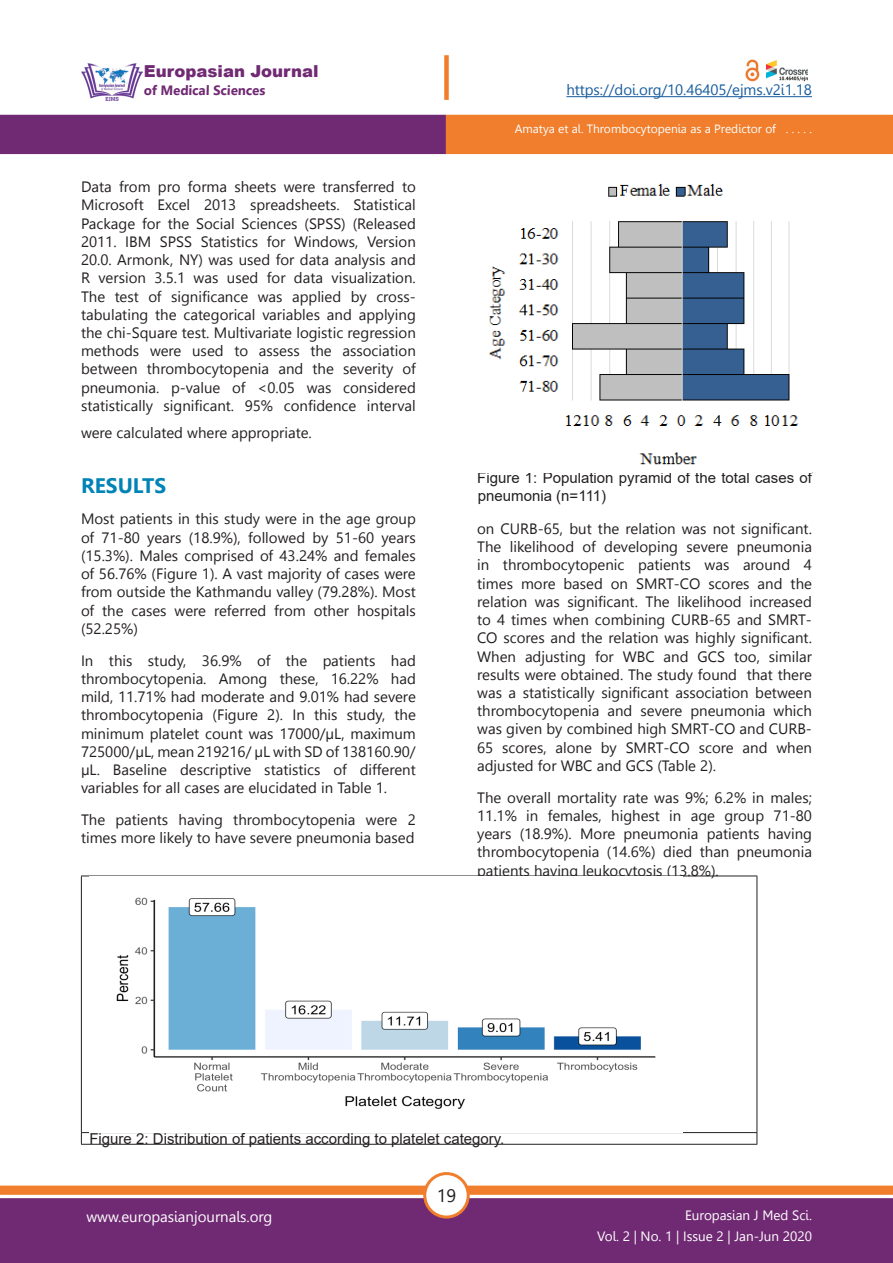
<style>
.page{position:relative;width:893px;height:1263px;background:#fff}
.page>*{position:absolute;margin:0;border:0;box-sizing:border-box;transform-origin:0 0}
.Body_Headings{font:700 21px "Leelawadee UI";color:#0083b6}
.t1{font:18px "Leelawadee";color:#231f20}
.t2{font:900 16.5px "Arial";color:#702a73}
.Body_text{font:15px/18.3px "Leelawadee UI";color:#231f20;text-align:justify}
.t3{font:15px/18.1px "Arial";color:#231f20}
.t4{font:15px "Leelawadee";letter-spacing:-.005em;color:#175d9e}
.t5{font:15px "Leelawadee";color:#fff}
.t6{font:13.5px/21px "Leelawadee";color:#fff;text-align:right}
.t7{font:700 13.5px "Leelawadee UI";color:#702a73}
.t8{font:12px "Leelawadee";color:#fff}
</style>
<div class="page">
<div style="left:0;top:1198px;width:893px;height:65px;background:#702a73;border:2px solid #702a73"></div>
<div style="left:0;top:1185px;width:893px;height:10px;background:#f07e2c;border:1px solid #f07e2c"></div>
<div style="left:425px;top:1173px;width:43px;height:44px;background:#fff;border-radius:50%"></div>
<div style="left:423px;top:1172px;width:47px;height:46px;border:3px solid #f07e2c;border-radius:50%"></div>
<div style="left:0;top:115px;width:446px;height:39px;background:#702a73"></div>
<div style="left:446px;top:115px;width:447px;height:39px;background:#f07e2c"></div>
<div style="left:444px;top:55px;width:5px;height:45px;background:#f07e2c"></div>
<img style="left:745px;top:60px;width:15px;height:21px">
<img style="left:81px;top:63px;width:61px;height:37px">
<hr style="left:566px;top:96px;width:246px;height:1px;background:#175d9e">
<img style="left:766px;top:60px;width:41px;height:21px">
<hr style="left:81px;top:875px;width:676px;height:1px;background:#231f20">
<hr style="left:81px;top:1132px;width:676px;height:1px;background:#231f20">
<hr style="left:81px;top:1144px;width:676px;height:1px;background:#231f20">
<hr style="left:81px;top:876px;width:1px;height:256px;background:#231f20">
<hr style="left:757px;top:876px;width:1px;height:256px;background:#231f20">
<img style="left:116px;top:897px;width:540px;height:212px">
<img style="left:488px;top:183px;width:311px;height:282px">
<p class="t2" style="left:144px;top:59px;width:176px">Europasian Journal</p>
<p class="t7" style="left:144px;top:80px;width:123px">of Medical Sciences</p>
<p class="t4" style="left:566px;top:81px;width:247px">https://doi.org/10.46405/ejms.v2i1.18</p>
<p class="t8" style="left:515px;top:122px;width:299px">Amatya et al. Thrombocytopenia as a Predictor of . . . . .</p>
<p class="Body_text" style="left:81px;top:177px;width:336px">Data from pro forma sheets were transferred to Microsoft Excel 2013 spreadsheets. Statistical Package for the Social Sciences (SPSS) (Released 2011. IBM SPSS Statistics for Windows, Version 20.0. Armonk, NY) was used for data analysis and R version 3.5.1 was used for data visualization.<br>The test of significance was applied by cross&shy;tabulating the categorical variables and applying the chi-Square test. Multivariate logistic regression methods were used to assess the association between thrombocytopenia and the severity of pneumonia. p-value of &lt;0.05 was considered statistically significant. 95% confidence interval</p>
<p class="Body_text" style="left:81px;top:423px;width:232px">were calculated where appropriate.</p>
<p class="Body_Headings" style="left:81px;top:470px;width:87px">RESULTS</p>
<p class="Body_text" style="left:81px;top:509px;width:336px">Most patients in this study were in the age group of 71-80 years (18.9%), followed by 51-60 years (15.3%). Males comprised of 43.24% and females of 56.76% (Figure 1). A vast majority of cases were from outside the Kathmandu valley (79.28%). Most of the cases were referred from other hospitals (52.25%)</p>
<p class="Body_text" style="left:81px;top:650px;width:336px">In this study, 36.9% of the patients had thrombocytopenia. Among these, 16.22% had mild, 11.71% had moderate and 9.01% had severe thrombocytopenia (Figure 2). In this study, the minimum platelet count was 17000/μL, maximum 725000/μL, mean 219216/ μL with SD of 138160.90/ μL. Baseline descriptive statistics of different variables for all cases are elucidated in Table 1.</p>
<p class="Body_text" style="left:81px;top:810px;width:336px">The patients having thrombocytopenia were 2 times more likely to have severe pneumonia based</p>
<p class="t3" style="left:477px;top:468px;width:336px">Figure 1: Population pyramid of the total cases of pneumonia (n=111)</p>
<p class="Body_text" style="left:477px;top:519px;width:336px">on CURB-65, but the relation was not significant.<br>The likelihood of developing severe pneumonia in thrombocytopenic patients was around 4 times more based on SMRT-CO scores and the relation was significant. The likelihood increased to 4 times when combining CURB-65 and SMRT-CO scores and the relation was highly significant.<br>When adjusting for WBC and GCS too, similar results were obtained. The study found that there was a statistically significant association between thrombocytopenia and severe pneumonia which was given by combined high SMRT-CO and CURB-65 scores, alone by SMRT-CO score and when adjusted for WBC and GCS (Table 2).</p>
<p class="Body_text" style="left:477px;top:787px;width:336px">The overall mortality rate was 9%; 6.2% in males; 11.1% in females, highest in age group 71-80 years (18.9%). More pneumonia patients having thrombocytopenia (14.6%) died than pneumonia patients having leukocytosis (13.8%).</p>
<p class="t3" style="left:89px;top:1129px;width:416px">Figure 2: Distribution of patients according to platelet category.</p>
<p class="t1" style="left:437px;top:1185px;width:21px">19</p>
<p class="t5" style="left:86px;top:1208px;width:187px">www.europasianjournals.org</p>
<p class="t6" style="left:597px;top:1205px;width:216px">Europasian J Med Sci.<br>Vol. 2 | No. 1 | Issue 2 | Jan-Jun 2020</p>
</div>
